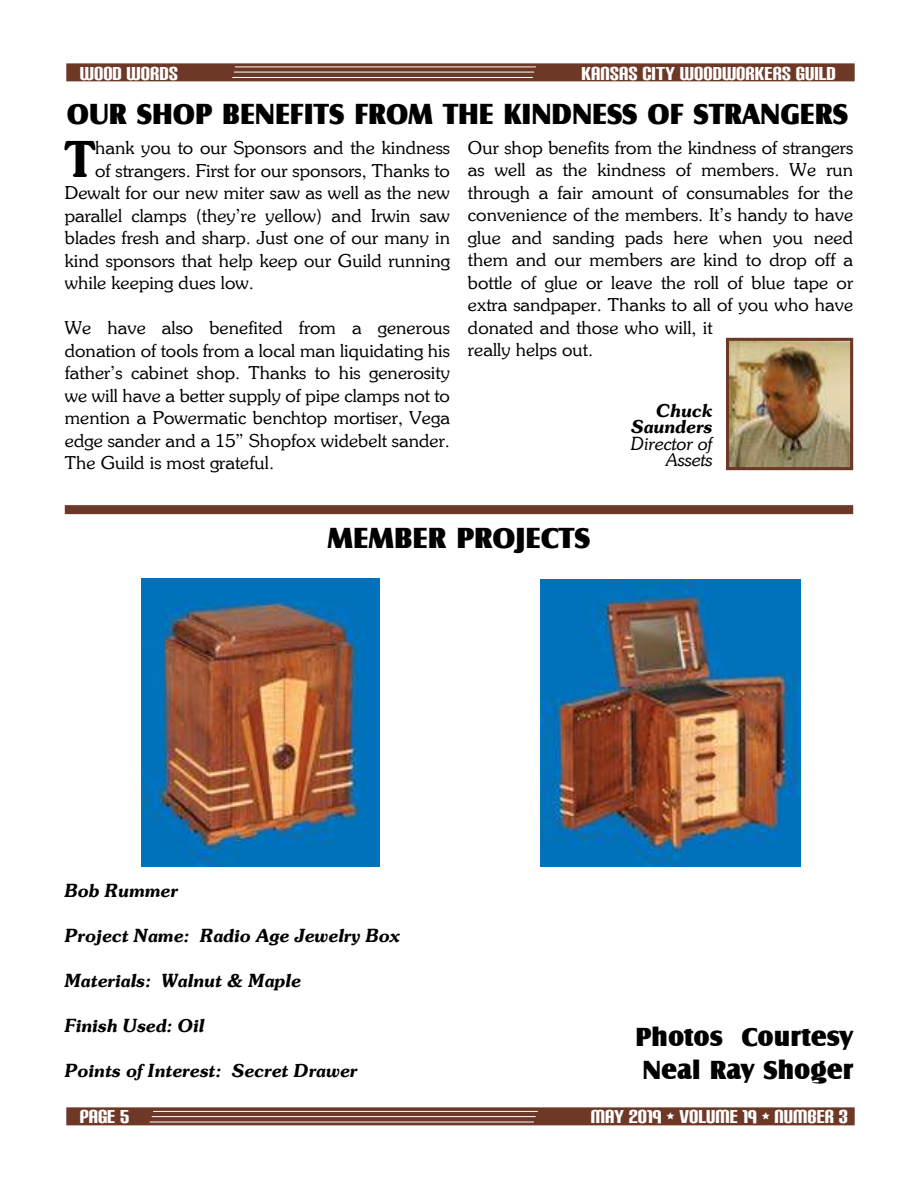
<style>
.page{position:relative;width:918px;height:1188px;background:#fff}
.page>*{position:absolute;margin:0;border:0;box-sizing:border-box;transform-origin:0 0}
.t1{font:49.05px "Souvienne Bold SWFTE";color:#000}
.t2{font:30px "Castle T Ultr";color:#000}
.t3{font:27px/32.4px "Castle T Ultr";color:#000}
.t4{font:22.5px "Carbon Block";color:#fff}
.t5{font:18px/22.5px "Souvienne Regular SWFTE";color:#000;text-align:justify;scale:1.04 1}
.t6{font:18px/16.5px "Souvienne Bold Italic SWFTE";color:#000;text-align:right}
.t7{font:18px/16.5px "Souvienne Italic SWFTE";color:#000;text-align:right}
</style>
<div class="page">
<img style="left:730px;top:342px;width:119px;height:124px">
<div style="left:726px;top:338px;width:127px;height:132px;border:3px solid #6e3827"></div>
<div style="left:66px;top:63px;width:789px;height:18px;background:#6e3827"></div>
<hr style="left:235px;top:67px;width:301px;height:1px;background:#fff">
<hr style="left:232px;top:77px;width:301px;height:1px;background:#fff">
<hr style="left:234px;top:72px;width:300px;height:1px;background:#fff">
<div style="left:66px;top:1107px;width:789px;height:18px;background:#6e3827"></div>
<hr style="left:153px;top:1111px;width:385px;height:1px;background:#fff">
<hr style="left:150px;top:1122px;width:384px;height:1px;background:#fff">
<hr style="left:152px;top:1116px;width:384px;height:1px;background:#fff">
<div style="left:65px;top:505px;width:788px;height:9px;background:#6e3827"></div>
<img style="left:142px;top:579px;width:237px;height:287px">
<img style="left:541px;top:580px;width:260px;height:286px">
<p class="t4" style="left:80px;top:59px;width:100px">WOOD WORDS</p>
<p class="t4" style="left:581px;top:59px;width:256px">KANSAS CITY WOODWORKERS GUILD</p>
<h2 class="t2" style="left:67px;top:103px;width:783px">OUR SHOP BENEFITS FROM THE KINDNESS OF STRANGERS</h2>
<h1 class="t1" style="left:65px;top:140px;width:32px">T</h1>
<p class="t5" style="left:95px;top:138px;width:343px">hank you to our Sponsors and the kindness</p>
<p class="t5" style="left:95px;top:161px;width:343px">of strangers. First for our sponsors, Thanks to</p>
<p class="t5" style="left:65px;top:183px;width:372px">Dewalt for our new miter saw as well as the new</p>
<p class="t5" style="left:65px;top:206px;width:372px">parallel clamps (they’re yellow) and Irwin saw</p>
<p class="t5" style="left:65px;top:228px;width:372px">blades fresh and sharp. Just one of our many in</p>
<p class="t5" style="left:65px;top:251px;width:372px">kind sponsors that help keep our Guild running</p>
<p class="t5" style="left:65px;top:273px;width:183px">while keeping dues low.</p>
<p class="t5" style="left:65px;top:318px;width:372px">We have also benefited from a generous donation of tools from a local man liquidating his father’s cabinet shop. Thanks to his generosity we will have a better supply of pipe clamps not to mention a Powermatic benchtop mortiser, Vega edge sander and a 15” Shopfox widebelt sander.<br>The Guild is most grateful.</p>
<p class="t5" style="left:468px;top:138px;width:372px;text-align:left">Our shop benefits from the kindness of strangers as well as the kindness of members. We run through a fair amount of consumables for the convenience of the members. It’s handy to have glue and sanding pads here when you need them and our members are kind to drop off a bottle of glue or leave the roll of blue tape or extra sandpaper. Thanks to all of you who have donated and those who will, it<br>really helps out.</p>
<p class="t6" style="left:631px;top:404px;width:83px">Chuck<br>Saunders</p>
<p class="t7" style="left:631px;top:437px;width:83px">Director of<br>Assets</p>
<h2 class="t2" style="left:328px;top:526px;width:264px">MEMBER PROJECTS</h2>
<p class="t6" style="left:65px;top:883px;width:115px">Bob Rummer</p>
<p class="t6" style="left:65px;top:928px;width:337px">Project Name: Radio Age Jewelry Box</p>
<p class="t6" style="left:65px;top:973px;width:238px">Materials: Walnut &amp; Maple</p>
<p class="t6" style="left:65px;top:1018px;width:141px">Finish Used: Oil</p>
<p class="t6" style="left:65px;top:1063px;width:294px">Points of Interest: Secret Drawer</p>
<h3 class="t3" style="left:636px;top:1023px;width:219px">Photos Courtesy<br>Neal Ray Shoger</h3>
<p class="t4" style="left:80px;top:1102px;width:51px">PAGE 5</p>
<p class="t4" style="left:591px;top:1102px;width:258px">MAY 2019 • VOLUME 19 • NUMBER 3</p>
</div>
